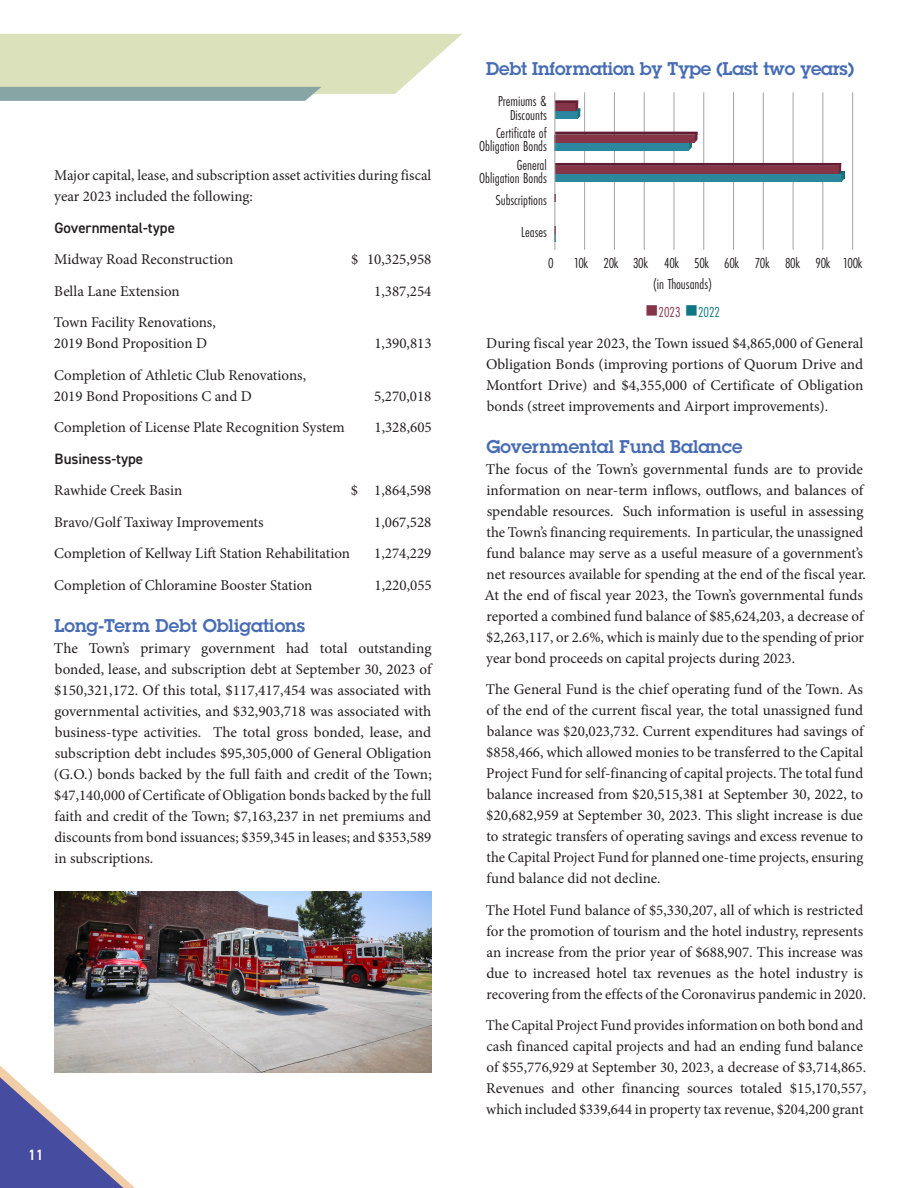
<style>
.page{position:relative;width:918px;height:1188px;background:#fff}
.page>*{position:absolute;margin:0;border:0;box-sizing:border-box;transform-origin:0 0}
.SubHeaders{font:600 18px "Lubalin Graph Std";color:#476cb4}
.Body_Copy{font:15px/21px "Minion Pro";color:#231f20}
.Graphs_Descriptors{font:15px/13.5px "Futura PT Cond";color:#231f20;text-align:right}
.Graphs_Descriptors-2{font:15px "Futura PT Cond";letter-spacing:-.02em;color:#231f20}
.Body_Copy-2{font:600 15px "DIN2014";color:#231f20}
.SubHeaders-2{font:15px "Futura PT Cond";color:#843448}
.t1{font:600 15px "DIN2014";color:#fff}
.s1{color:#0e7683}
</style>
<div class="page">
<hr style="left:733px;top:92px;width:1px;height:158px;background:#a2a3a3">
<hr style="left:793px;top:92px;width:1px;height:158px;background:#a2a3a3">
<hr style="left:823px;top:92px;width:1px;height:158px;background:#a2a3a3">
<hr style="left:852px;top:92px;width:1px;height:158px;background:#a2a3a3">
<hr style="left:763px;top:92px;width:1px;height:158px;background:#a2a3a3">
<hr style="left:584px;top:92px;width:1px;height:158px;background:#a2a3a3">
<hr style="left:644px;top:92px;width:1px;height:158px;background:#a2a3a3">
<hr style="left:674px;top:92px;width:1px;height:158px;background:#a2a3a3">
<hr style="left:704px;top:92px;width:1px;height:158px;background:#a2a3a3">
<hr style="left:614px;top:92px;width:1px;height:158px;background:#a2a3a3">
<hr style="left:555px;top:163px;width:286px;height:3px;background:#631b34">
<div style="left:555px;top:174px;width:287px;height:8px;background:#2b879d"></div>
<div style="left:555px;top:166px;width:284px;height:8px;background:#853548"></div>
<div style="left:555px;top:143px;width:134px;height:7px;background:#2b879d"></div>
<svg style="left:556px;top:100px;width:24px;height:19px"></svg>
<svg style="left:839px;top:163px;width:5px;height:18px"></svg>
<hr style="left:555px;top:132px;width:143px;height:3px;background:#631b34">
<div style="left:555px;top:135px;width:140px;height:8px;background:#853548"></div>
<svg style="left:689px;top:132px;width:9px;height:18px"></svg>
<hr style="left:555px;top:92px;width:1px;height:158px;background:#a2a3a3">
<img style="left:54px;top:891px;width:378px;height:181px">
<svg style="left:0;top:34px;width:462px;height:67px;background:#d2dbbe"></svg>
<svg style="left:0;top:1054px;width:150px;height:134px"></svg>
<p class="Body_Copy" style="left:54px;top:165px;width:379px">Major capital, lease, and subscription asset activities during fiscal year 2023 included the following:</p>
<p class="Body_Copy-2" style="left:54px;top:217px;width:122px">Governmental-type</p>
<p class="Body_Copy" style="left:54px;top:249px;width:181px">Midway Road Reconstruction</p>
<p class="Body_Copy" style="left:351px;top:249px;width:82px">$ 10,325,958</p>
<p class="Body_Copy" style="left:54px;top:280px;width:127px">Bella Lane Extension</p>
<p class="Body_Copy" style="left:374px;top:280px;width:59px">1,387,254</p>
<p class="Body_Copy" style="left:54px;top:312px;width:164px">Town Facility Renovations,</p>
<p class="Body_Copy" style="left:54px;top:333px;width:155px">2019 Bond Proposition D</p>
<p class="Body_Copy" style="left:374px;top:333px;width:59px">1,390,813</p>
<p class="Body_Copy" style="left:54px;top:364px;width:254px">Completion of Athletic Club Renovations,</p>
<p class="Body_Copy" style="left:54px;top:385px;width:199px">2019 Bond Propositions C and D</p>
<p class="Body_Copy" style="left:374px;top:385px;width:59px">5,270,018</p>
<p class="Body_Copy" style="left:54px;top:417px;width:292px">Completion of License Plate Recognition System</p>
<p class="Body_Copy" style="left:375px;top:417px;width:59px">1,328,605</p>
<p class="Body_Copy-2" style="left:55px;top:448px;width:90px">Business-type</p>
<p class="Body_Copy" style="left:54px;top:480px;width:130px">Rawhide Creek Basin</p>
<p class="Body_Copy" style="left:351px;top:480px;width:82px">$ 1,864,598</p>
<p class="Body_Copy" style="left:54px;top:511px;width:211px">Bravo/Golf Taxiway Improvements</p>
<p class="Body_Copy" style="left:374px;top:511px;width:59px">1,067,528</p>
<p class="Body_Copy" style="left:54px;top:543px;width:298px">Completion of Kellway Lift Station Rehabilitation</p>
<p class="Body_Copy" style="left:374px;top:543px;width:59px">1,274,229</p>
<p class="Body_Copy" style="left:54px;top:574px;width:260px">Completion of Chloramine Booster Station</p>
<p class="Body_Copy" style="left:375px;top:574px;width:59px">1,220,055</p>
<p class="SubHeaders" style="left:55px;top:613px;width:252px">Long-Term Debt Obligations</p>
<p class="Body_Copy" style="left:54px;top:637px;width:380px;text-align:justify">The Town’s primary government had total outstanding bonded, lease, and subscription debt at September 30, 2023 of $150,321,172. Of this total, $117,417,454 was associated with governmental activities, and $32,903,718 was associated with business-type activities. The total gross bonded, lease, and subscription debt includes $95,305,000 of General Obligation (G.O.) bonds backed by the full faith and credit of the Town; $47,140,000 of Certificate of Obligation bonds backed by the full faith and credit of the Town; $7,163,237 in net premiums and discounts from bond issuances; $359,345 in leases; and $353,589 in subscriptions.</p>
<p class="t1" style="left:28px;top:1145px;width:17px">11</p>
<p class="SubHeaders" style="left:486px;top:57px;width:370px">Debt Information by Type (Last two years)</p>
<p class="Graphs_Descriptors" style="left:498px;top:95px;width:50px">Premiums &amp;<br>Discounts</p>
<p class="Graphs_Descriptors" style="left:479px;top:126px;width:69px">Certificate of<br>Obligation Bonds</p>
<p class="Graphs_Descriptors" style="left:479px;top:158px;width:69px">General<br>Obligation Bonds</p>
<p class="Graphs_Descriptors" style="left:496px;top:193px;width:53px">Subscriptions</p>
<p class="Graphs_Descriptors" style="left:521px;top:225px;width:27px">Leases</p>
<p class="Graphs_Descriptors" style="left:548px;top:256px;width:7px">0</p>
<p class="Graphs_Descriptors-2" style="left:574px;top:254px;width:290px">10k 20k 30k 40k 50k 60k 70k 80k 90k 100k</p>
<p class="Graphs_Descriptors" style="left:653px;top:277px;width:60px">(in Thousands)</p>
<p class="SubHeaders-2" style="left:645px;top:303px;width:76px">■2023 <span class="s1">■2022</span></p>
<p class="Body_Copy" style="left:486px;top:333px;width:379px;text-align:justify">During fiscal year 2023, the Town issued $4,865,000 of General Obligation Bonds (improving portions of Quorum Drive and Montfort Drive) and $4,355,000 of Certificate of Obligation bonds (street improvements and Airport improvements).</p>
<p class="SubHeaders" style="left:486px;top:435px;width:258px">Governmental Fund Balance</p>
<p class="Body_Copy" style="left:485px;top:459px;width:383px">The focus of the Town’s governmental funds are to provide information on near-term inflows, outflows, and balances of spendable resources. Such information is useful in assessing the Town’s financing requirements. In particular, the unassigned fund balance may serve as a useful measure of a government’s net resources available for spending at the end of the fiscal year.<br>At the end of fiscal year 2023, the Town’s governmental funds reported a combined fund balance of $85,624,203, a decrease of $2,263,117, or 2.6%, which is mainly due to the spending of prior year bond proceeds on capital projects during 2023.</p>
<p class="Body_Copy" style="left:486px;top:679px;width:379px;text-align:justify">The General Fund is the chief operating fund of the Town. As of the end of the current fiscal year, the total unassigned fund balance was $20,023,732. Current expenditures had savings of $858,466, which allowed monies to be transferred to the Capital Project Fund for self-financing of capital projects. The total fund balance increased from $20,515,381 at September 30, 2022, to $20,682,959 at September 30, 2023. This slight increase is due to strategic transfers of operating savings and excess revenue to the Capital Project Fund for planned one-time projects, ensuring fund balance did not decline.</p>
<p class="Body_Copy" style="left:486px;top:900px;width:382px">The Hotel Fund balance of $5,330,207, all of which is restricted for the promotion of tourism and the hotel industry, represents an increase from the prior year of $688,907. This increase was due to increased hotel tax revenues as the hotel industry is recovering from the effects of the Coronavirus pandemic in 2020.</p>
<p class="Body_Copy" style="left:486px;top:1015px;width:382px">The Capital Project Fund provides information on both bond and cash financed capital projects and had an ending fund balance of $55,776,929 at September 30, 2023, a decrease of $3,714,865.<br>Revenues and other financing sources totaled $15,170,557, which included $339,644 in property tax revenue, $204,200 grant</p>
</div>
